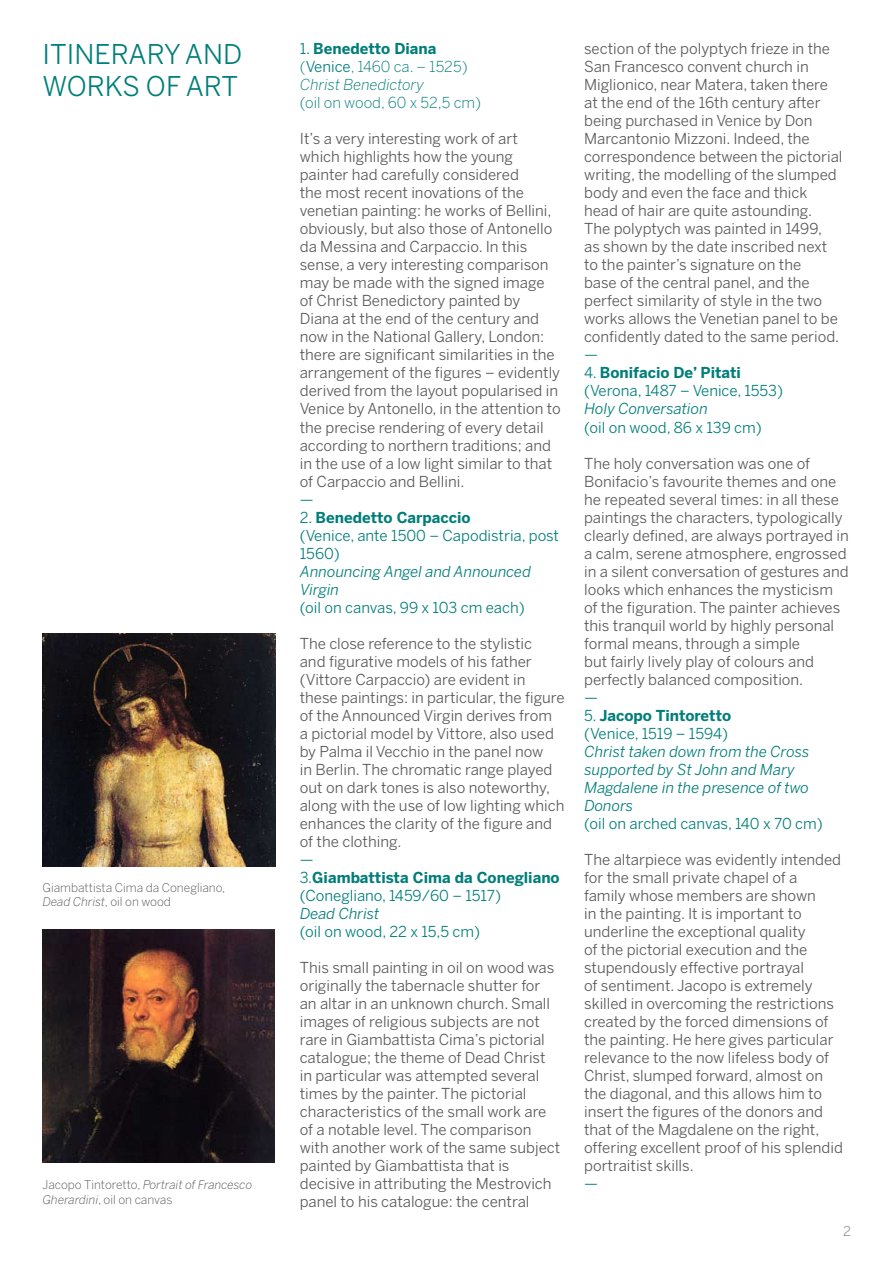
<style>
.page{position:relative;width:893px;height:1263px;background:#fff}
.page>*{position:absolute;margin:0;border:0;box-sizing:border-box;transform-origin:0 0}
.t1{font:27px/32.4px "Benton Sans";color:#007e7a}
.t2{font:15px/18px "Benton Sans";color:#58595b}
.t3{font:15px/18px "Benton Sans";color:#007e7a}
.t4{font:italic 15px/18px "Benton Sans";color:#007e7a}
.t5{font:italic 300 15px/18px "Benton Sans";color:#007e7a}
.t6{font:300 15px "Benton Sans";color:#007e7a}
.t7{font:13.5px "Benton Sans";color:#939598}
.t8{font:300 12px/14.4px "Benton Sans";color:#58595b}
.s1{font-style:italic}
.s2{font-weight:400;font-style:normal}
.s3{font-weight:700;font-style:normal}
.s4{font-style:normal}
.s5{font-weight:700}
</style>
<div class="page">
<img style="left:43px;top:634px;width:233px;height:233px">
<img style="left:43px;top:930px;width:232px;height:232px">
<h1 class="t1" style="left:43px;top:38px;width:201px">ITINERARY AND<br>WORKS OF ART</h1>
<p class="t8" style="left:43px;top:880px;width:184px">Giambattista Cima da Conegliano,<br><span class="s1">Dead Christ</span>, oil on wood</p>
<p class="t8" style="left:43px;top:1177px;width:211px">Jacopo Tintoretto, <span class="s1">Portrait of Francesco<br>Gherardini</span>, oil on canvas</p>
<p class="t5" style="left:300px;top:40px;width:169px"><span class="s2">1.</span> <span class="s3">Benedetto Diana </span><span class="s4">(</span><span class="s2">Venice</span><span class="s4">, 1460 ca. – 1525)<br></span>Christ Benedictory</p>
<p class="t6" style="left:300px;top:94px;width:183px">(oil on wood, 60 x 52,5 cm)</p>
<p class="t2" style="left:300px;top:130px;width:263px">It’s a very interesting work of art which highlights how the young painter had carefully considered<br>the most recent inovations of the venetian painting: he works of Bellini, obviously, but also those of Antonello da Messina and Carpaccio. In this sense, a very interesting comparison may be made with the signed image of Christ Benedictory painted by Diana at the end of the century and now in the National Gallery, London: there are significant similarities in the arrangement of the figures – evidently derived from the layout popularised in Venice by Antonello, in the attention to the precise rendering of every detail according to northern traditions; and in the use of a low light similar to that of Carpaccio and Bellini.</p>
<p class="t3" style="left:300px;top:490px;width:15px">—</p>
<p class="t3" style="left:300px;top:508px;width:261px">2. <span class="s5">Benedetto Carpaccio<br></span>(Venice, ante 1500 – Capodistria, post<br>1560)</p>
<p class="t4" style="left:300px;top:562px;width:232px">Announcing Angel and Announced<br>Virgin</p>
<p class="t3" style="left:300px;top:598px;width:226px">(oil on canvas, 99 x 103 cm each)</p>
<p class="t2" style="left:300px;top:634px;width:266px">The close reference to the stylistic<br>and figurative models of his father (Vittore Carpaccio) are evident in these paintings: in particular, the figure of the Announced Virgin derives from<br>a pictorial model by Vittore, also used by Palma il Vecchio in the panel now<br>in Berlin. The chromatic range played out on dark tones is also noteworthy, along with the use of low lighting which enhances the clarity of the figure and of the clothing.</p>
<p class="t3" style="left:300px;top:850px;width:261px">—<br>3.<span class="s5">Giambattista Cima da Conegliano </span>(Conegliano, 1459/60 – 1517)</p>
<p class="t4" style="left:300px;top:904px;width:81px">Dead Christ</p>
<p class="t3" style="left:300px;top:922px;width:182px">(oil on wood, 22 x 15,5 cm)</p>
<p class="t2" style="left:300px;top:958px;width:262px">This small painting in oil on wood was originally the tabernacle shutter for an altar in an unknown church. Small images of religious subjects are not rare in Giambattista Cima’s pictorial catalogue; the theme of Dead Christ in particular was attempted several times by the painter. The pictorial characteristics of the small work are of a notable level. The comparison with another work of the same subject painted by Giambattista that is decisive in attributing the Mestrovich panel to his catalogue: the central</p>
<p class="t2" style="left:584px;top:40px;width:260px">section of the polyptych frieze in the San Francesco convent church in Miglionico, near Matera, taken there at the end of the 16th century after being purchased in Venice by Don Marcantonio Mizzoni. Indeed, the correspondence between the pictorial writing, the modelling of the slumped body and even the face and thick head of hair are quite astounding.<br>The polyptych was painted in 1499,<br>as shown by the date inscribed next to the painter’s signature on the<br>base of the central panel, and the perfect similarity of style in the two works allows the Venetian panel to be confidently dated to the same period.</p>
<p class="t3" style="left:584px;top:346px;width:15px">—</p>
<p class="t3" style="left:584px;top:364px;width:200px">4. <span class="s5">Bonifacio De’ Pitati </span>(Verona, 1487 – Venice, 1553)</p>
<p class="t4" style="left:584px;top:400px;width:125px">Holy Conversation</p>
<p class="t3" style="left:584px;top:418px;width:179px">(oil on wood, 86 x 139 cm)</p>
<p class="t2" style="left:584px;top:454px;width:266px">The holy conversation was one of Bonifacio’s favourite themes and one he repeated several times: in all these paintings the characters, typologically clearly defined, are always portrayed in a calm, serene atmosphere, engrossed in a silent conversation of gestures and looks which enhances the mysticism of the figuration. The painter achieves this tranquil world by highly personal formal means, through a simple<br>but fairly lively play of colours and perfectly balanced composition.</p>
<p class="t3" style="left:584px;top:688px;width:15px">—</p>
<p class="t3" style="left:584px;top:706px;width:149px">5. <span class="s5">Jacopo Tintoretto </span>(Venice, 1519 – 1594)</p>
<p class="t4" style="left:584px;top:742px;width:226px">Christ taken down from the Cross supported by St John and Mary<br>Magdalene in the presence of two<br>Donors</p>
<p class="t3" style="left:584px;top:814px;width:240px">(oil on arched canvas, 140 x 70 cm)</p>
<p class="t2" style="left:584px;top:850px;width:260px">The altarpiece was evidently intended for the small private chapel of a<br>family whose members are shown<br>in the painting. It is important to underline the exceptional quality<br>of the pictorial execution and the stupendously effective portrayal<br>of sentiment. Jacopo is extremely skilled in overcoming the restrictions created by the forced dimensions of the painting. He here gives particular relevance to the now lifeless body of Christ, slumped forward, almost on the diagonal, and this allows him to insert the figures of the donors and that of the Magdalene on the right, offering excellent proof of his splendid portraitist skills.</p>
<p class="t3" style="left:584px;top:1174px;width:15px">—</p>
<p class="t7" style="left:843px;top:1223px;width:9px">2</p>
</div>
